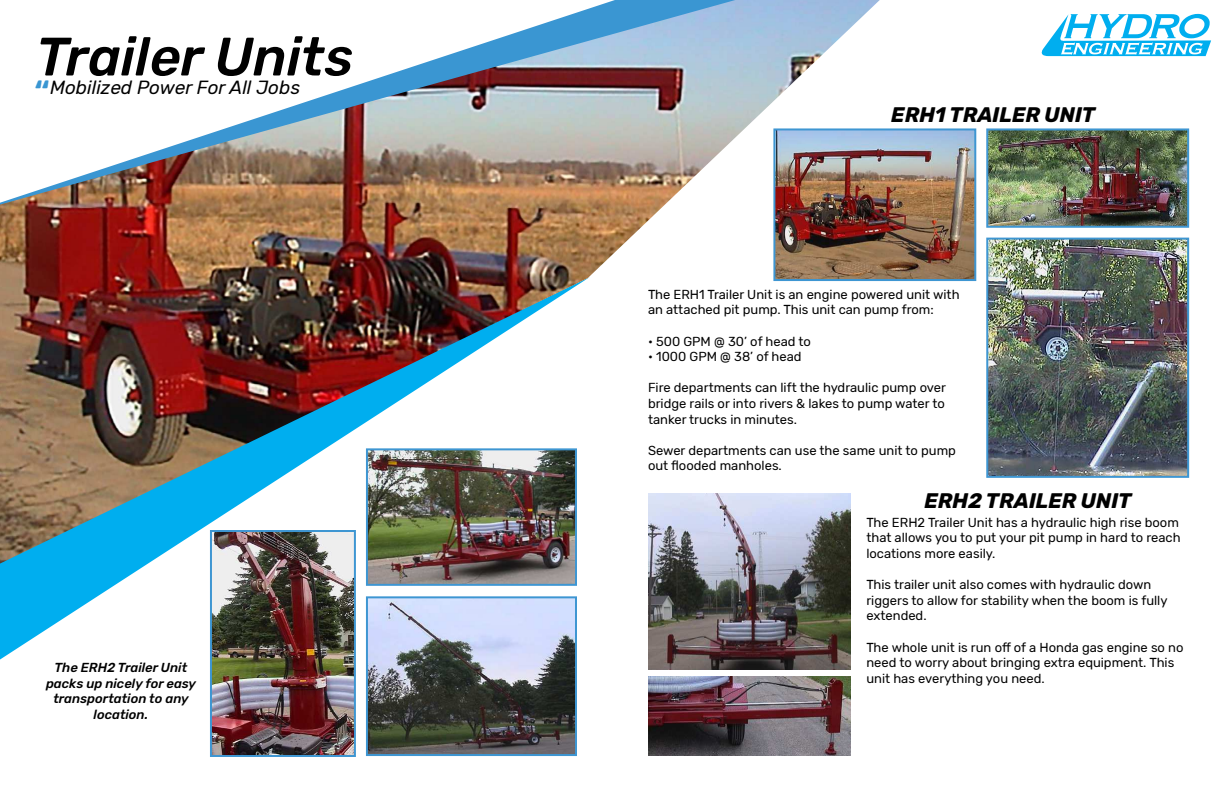
<style>
.page{position:relative;width:1224px;height:792px;background:#fff}
.page>*{position:absolute;margin:0;border:0;box-sizing:border-box;transform-origin:0 0}
.t1{font:italic 500 54px "Rubik";color:#000}
.t2{font:500 36px "Rubik";color:#3a96d2}
.t3{font:italic 700 21px "Rubik";color:#000}
.t4{font:italic 19px "Rubik";color:#000}
.t5{font:13px/15.6px "Rubik";color:#000}
.t6{font:italic 500 13px/15.6px "Rubik";color:#000;text-align:center}
</style>
<div class="page">
<svg style="left:1041px;top:14px;width:170px;height:42px"></svg>
<img style="left:989px;top:131px;width:197px;height:94px">
<div style="left:986px;top:128px;width:203px;height:100px;border:2px solid #3e96d2"></div>
<img style="left:880px;top:131px;width:93px;height:147px">
<div style="left:773px;top:128px;width:203px;height:153px;border:2px solid #3e96d2"></div>
<img style="left:989px;top:241px;width:197px;height:234px">
<div style="left:986px;top:238px;width:203px;height:240px;border:2px solid #3e96d2"></div>
<img style="left:648px;top:564px;width:203px;height:106px">
<img style="left:648px;top:676px;width:203px;height:80px">
<svg style="left:0;top:564px;width:147px;height:96px"></svg>
<img style="left:0;top:0;width:880px;height:564px">
<img style="left:369px;top:599px;width:205px;height:154px">
<div style="left:366px;top:596px;width:211px;height:160px;border:2px solid #3e96d2"></div>
<img style="left:369px;top:451px;width:205px;height:132px">
<div style="left:366px;top:448px;width:211px;height:138px;border:2px solid #3e96d2"></div>
<img style="left:213px;top:533px;width:140px;height:221px">
<div style="left:210px;top:530px;width:146px;height:227px;border:2px solid #3e96d2"></div>
<h1 class="t1" style="left:36px;top:36px;width:318px">Trailer Units</h1>
<h3 class="t4" style="left:50px;top:76px;width:252px">Mobilized Power For All Jobs</h3>
<h2 class="t2" style="left:34px;top:79px;width:18px">“</h2>
<p class="t6" style="left:46px;top:661px;width:152px">The ERH2 Trailer Unit packs up nicely for easy transportation to any location.</p>
<h3 class="t3" style="left:891px;top:102px;width:205px">ERH1 TRAILER UNIT</h3>
<p class="t5" style="left:648px;top:287px;width:313px">The ERH1 Trailer Unit is an engine powered unit with an attached pit pump. This unit can pump from:</p>
<p class="t5" style="left:648px;top:334px;width:164px">• 500 GPM @ 30’ of head to</p>
<p class="t5" style="left:648px;top:349px;width:155px">• 1000 GPM @ 38’ of head</p>
<p class="t5" style="left:648px;top:380px;width:299px;text-align:justify">Fire departments can lift the hydraulic pump over bridge rails or into rivers &amp; lakes to pump water to tanker trucks in minutes.</p>
<p class="t5" style="left:648px;top:443px;width:309px">Sewer departments can use the same unit to pump out flooded manholes.</p>
<h3 class="t3" style="left:924px;top:489px;width:209px">ERH2 TRAILER UNIT</h3>
<p class="t5" style="left:866px;top:515px;width:316px">The ERH2 Trailer Unit has a hydraulic high rise boom that allows you to put your pit pump in hard to reach locations more easily.</p>
<p class="t5" style="left:866px;top:577px;width:303px">This trailer unit also comes with hydraulic down riggers to allow for stability when the boom is fully extended.</p>
<p class="t5" style="left:866px;top:640px;width:319px">The whole unit is run off of a Honda gas engine so no need to worry about bringing extra equipment. This unit has everything you need.</p>
</div>
